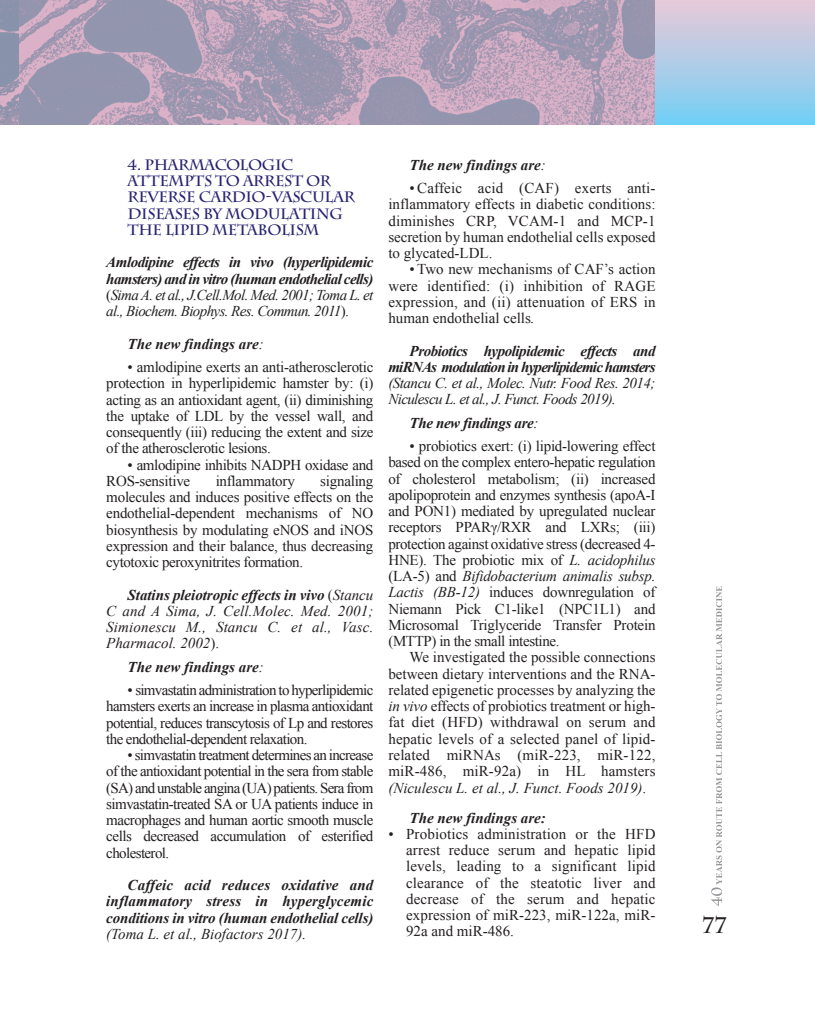
<style>
.page{position:relative;width:815px;height:1028px;background:#fff}
.page>*{position:absolute;margin:0;border:0;box-sizing:border-box;transform-origin:0 0}
.t1{font:700 22.5px "Charlemagne Std";color:#231f20}
.t2{font:15px/16.2px "Times New Roman";letter-spacing:-.015em;color:#231f20;text-align:justify}
.t3{font:italic 700 15px/16.2px "Times New Roman";letter-spacing:-.025em;color:#231f20;text-align:justify}
.t4{font:italic 15px/16.2px "Times New Roman";color:#231f20;text-align:justify}
.t5{font:700 15px/16.2px "Charlemagne Std";letter-spacing:-.025em;color:#272372}
.t6{font:italic 15px/16.2px "Times New Roman";letter-spacing:-.03em;color:#231f20}
.t7{font:italic 700 15px/16.2px "Times New Roman";letter-spacing:-.05em;color:#231f20;text-align:right}
.t8{font:italic 700 15px "Times New Roman";color:#231f20}
.s1{font-weight:400;font-style:normal}
.s2{font-weight:400}
.s3{font-weight:700}
.s4{font-style:normal}
.s5{font-style:italic}
</style>
<div class="page">
<img style="left:0;top:0;width:656px;height:124px">
<svg style="left:711px;top:846px;width:11px;height:60px"></svg>
<div style="left:656px;top:0;width:159px;height:124px;background:linear-gradient(to bottom,#eacad8,#76cff5)"></div>
<p class="t5" style="left:128px;top:157px;width:229px">4. PHARMACOLOGIC<br>ATTEMPTS TO ARREST OR<br>REVERSE CARDIO-VASCULAR<br>DISEASES BY MODULATING<br>THE LIPID METABOLISM</p>
<p class="t3" style="left:106px;top:254px;width:269px">Amlodipine effects in vivo (hyperlipidemic hamsters) and in vitro (human endothelial cells) <span class="s1">(</span><span class="s2">Sima A. et al., J.Cell.Mol. Med. 2001; Toma L. et al., Biochem. Biophys. Res. Commun. 2011</span><span class="s1">).</span></p>
<p class="t8" style="left:128px;top:335px;width:138px">The new findings are<span class="s2">:</span></p>
<p class="t2" style="left:106px;top:359px;width:269px;text-indent:21px">• amlodipine exerts an anti-atherosclerotic protection in hyperlipidemic hamster by: (i) acting as an antioxidant agent, (ii) diminishing the uptake of LDL by the vessel wall, and consequently (iii) reducing the extent and size of the atherosclerotic lesions.</p>
<p class="t2" style="left:106px;top:456px;width:269px;text-indent:21px">• amlodipine inhibits NADPH oxidase and<br>ROS-sensitive</p>
<p class="t2" style="left:106px;top:472px;width:269px;text-indent:214px">signaling molecules and induces positive effects on the endothelial-dependent mechanisms of NO biosynthesis by modulating eNOS and iNOS expression and their balance, thus decreasing cytotoxic peroxynitrites formation.</p>
<p class="t4" style="left:106px;top:586px;width:269px;text-indent:21px"><span class="s3">Statins pleiotropic effects in vivo</span> <span class="s4">(</span>Stancu C and A Sima, J. Cell.Molec. Med. 2001; Simionescu M., Stancu C. et al., Vasc.<br>Pharmacol. 2002<span class="s4">).</span></p>
<p class="t8" style="left:128px;top:658px;width:138px">The new findings are<span class="s2">:</span></p>
<p class="t2" style="left:106px;top:682px;width:269px;text-indent:21px">• simvastatin administration to hyperlipidemic hamsters exerts an increase in plasma antioxidant potential, reduces transcytosis of Lp and restores the endothelial-dependent relaxation.</p>
<p class="t2" style="left:106px;top:747px;width:269px;text-indent:21px">• simvastatin treatment determines an increase of the antioxidant potential in the sera from stable (SA) and unstable angina (UA) patients. Sera from simvastatin-treated SA or UA patients induce in macrophages and human aortic smooth muscle cells decreased accumulation of esterified cholesterol.</p>
<p class="t3" style="left:106px;top:877px;width:269px;text-indent:21px">Caffeic acid reduces oxidative and inflammatory stress in hyperglycemic conditions in vitro (human endothelial cells)</p>
<p class="t4" style="left:106px;top:925px;width:201px">(Toma L. et al., Biofactors 2017).</p>
<p class="t2" style="left:216px;top:472px;width:81px">inflammatory</p>
<p class="t8" style="left:410px;top:156px;width:138px">The new findings are<span class="s2">:</span></p>
<p class="t2" style="left:388px;top:180px;width:269px;text-indent:21px">•Caffeic acid (CAF) exerts anti&shy;inflammatory effects in diabetic conditions: diminishes CRP, VCAM-1 and MCP-1 secretion by human endothelial cells exposed to glycated-LDL.</p>
<p class="t2" style="left:388px;top:261px;width:269px;text-indent:21px">•Two new mechanisms of CAF’s action were identified: (i) inhibition of RAGE expression, and (ii) attenuation of ERS in human endothelial cells<span class="s5">.</span></p>
<p class="t7" style="left:388px;top:342px;width:269px">Probiotics hypolipidemic effects and miRNAs modulation in hyperlipidemic hamsters</p>
<p class="t6" style="left:388px;top:375px;width:269px">(Stancu C. et al., Molec. Nutr. Food Res. 2014;<br>Niculescu L. et al., J. Funct. Foods 2019).</p>
<p class="t3" style="left:410px;top:414px;width:130px">The new findings are<span class="s2">:</span></p>
<p class="t2" style="left:388px;top:438px;width:269px;text-indent:21px">• probiotics exert: (i) lipid-lowering effect based on the complex entero-hepatic regulation of cholesterol metabolism; (ii) increased apolipoprotein and enzymes synthesis (apoA-I and PON1) mediated by upregulated nuclear receptors PPARγ/RXR and LXRs; (iii) protection against oxidative stress (decreased 4- HNE). The probiotic mix of <span class="s5">L. acidophilus </span>(LA-5) and <span class="s5">Bifidobacterium animalis subsp.<br>Lactis (BB-12)</span> induces downregulation of Niemann Pick C1-like1 (NPC1L1) and Microsomal Triglyceride Transfer Protein (MTTP) in the small intestine.</p>
<p class="t2" style="left:388px;top:649px;width:269px;text-indent:21px">We investigated the possible connections between dietary interventions and the RNA&shy;related epigenetic processes by analyzing the <span class="s5">in vivo</span> effects of probiotics treatment or high&shy;fat diet (HFD) withdrawal on serum and hepatic levels of a selected panel of lipid&shy;related miRNAs (miR-223, miR-122, miR-486, miR-92a) in HL hamsters <span class="s5">(Niculescu L. et al., J. Funct. Foods 2019)</span>.</p>
<p class="t8" style="left:410px;top:809px;width:138px">The new findings are:</p>
<p class="t2" style="left:406px;top:825px;width:251px;text-indent:-18px">• Probiotics administration or the HFD arrest reduce serum and hepatic lipid levels, leading to a significant lipid clearance of the steatotic liver and decrease of the serum and hepatic expression of miR-223, miR-122a, miR-92a and miR-486.</p>
<h1 class="t1" style="left:702px;top:911px;width:26px">77</h1>
</div>
